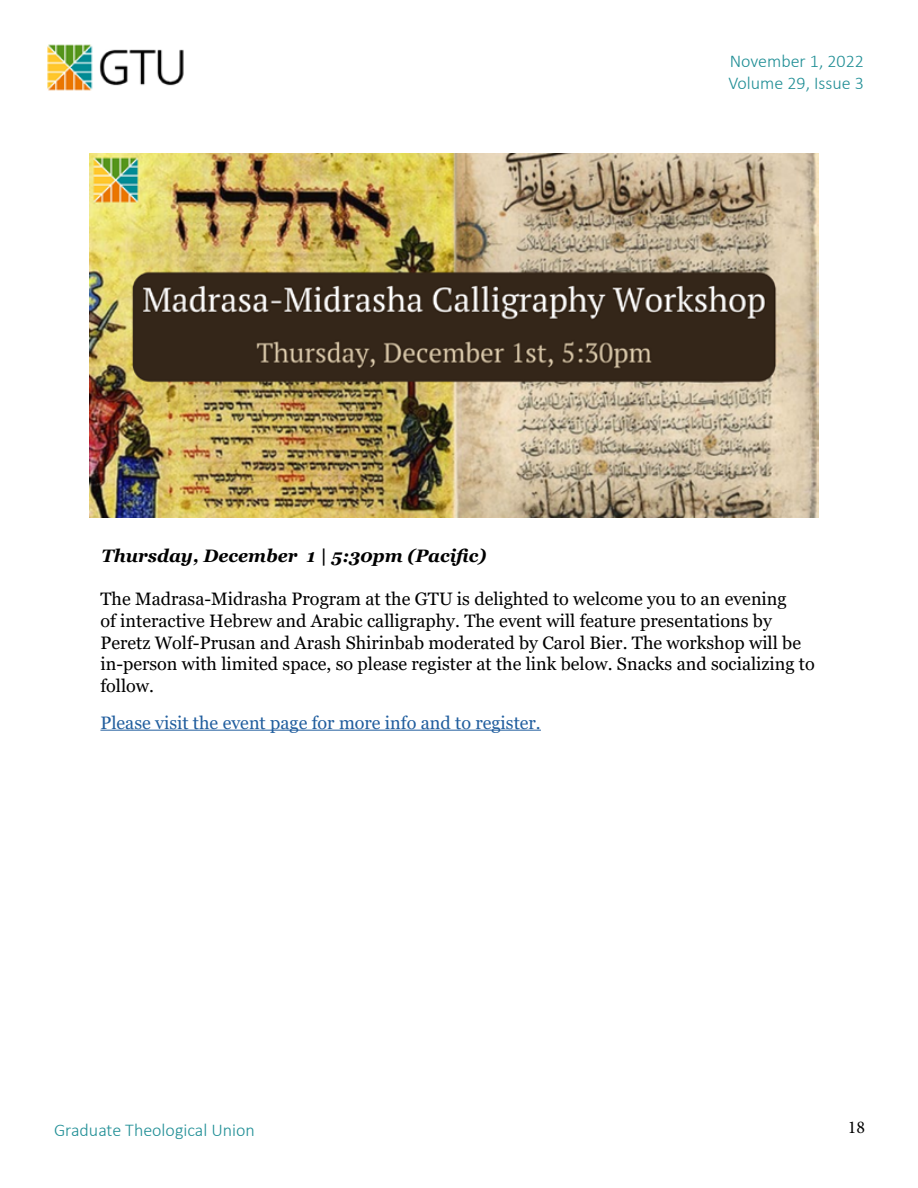
<style>
.page{position:relative;width:918px;height:1188px;background:#fff}
.page>*{position:absolute;margin:0;border:0;box-sizing:border-box;transform-origin:0 0}
.t1{font:18px/21.6px "Georgia";color:#000}
.t2{font:300 18px/21.6px "Calibri";color:#1f8e95}
.t3{font:18px "Georgia";color:#215e9e}
.t4{font:italic 700 18px "Georgia";color:#000}
.t5{font:18px "Minion Pro";color:#000}
</style>
<div class="page">
<img style="left:90px;top:153px;width:729px;height:365px">
<hr style="left:100px;top:730px;width:441px;height:1px;background:#215e9e">
<img style="left:47px;top:44px;width:137px;height:47px">
<p class="t2" style="left:728px;top:51px;width:137px">November 1, 2022<br>Volume 29, Issue 3</p>
<p class="t4" style="left:101px;top:544px;width:387px">Thursday, December 1 | 5:30pm (Pacific)</p>
<p class="t1" style="left:100px;top:589px;width:716px">The Madrasa-Midrasha Program at the GTU is delighted to welcome you to an evening<br>of interactive Hebrew and Arabic calligraphy. The event will feature presentations by Peretz Wolf-Prusan and Arash Shirinbab moderated by Carol Bier. The workshop will be in-person with limited space, so please register at the link below. Snacks and socializing to follow.</p>
<p class="t3" style="left:100px;top:711px;width:442px">Please visit the event page for more info and to register.</p>
<p class="t2" style="left:54px;top:1119px;width:202px">Graduate Theological Union</p>
<p class="t5" style="left:848px;top:1115px;width:19px">18</p>
</div>
